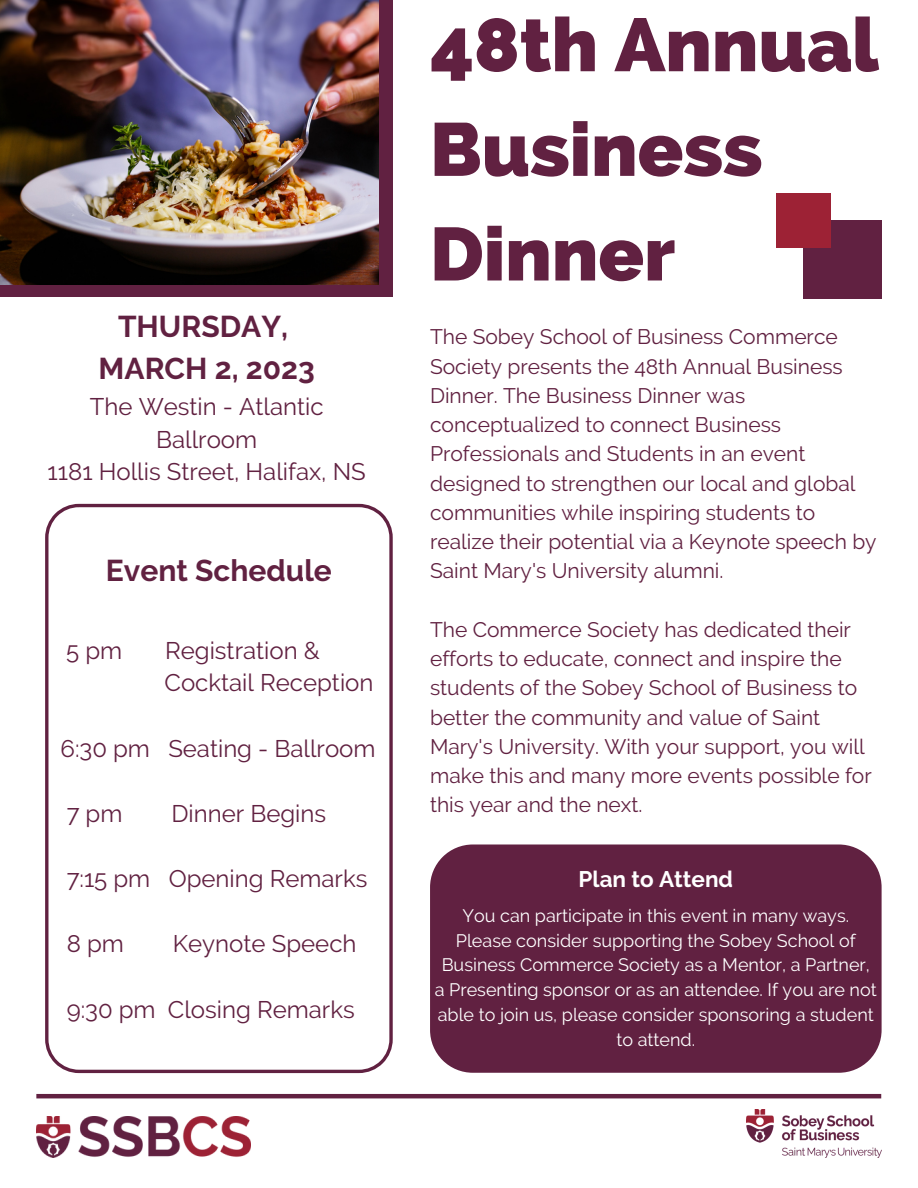
<style>
.page{position:relative;width:918px;height:1188px;background:#fff}
.page>*{position:absolute;margin:0;border:0;box-sizing:border-box;transform-origin:0 0}
.t1{font:800 75px/104.7px "Raleway";color:#612141}
.t2{font:700 30px/41.7px "Raleway";color:#612141;text-align:center}
.t3{font:24px/32.7px "Raleway";color:#612141;text-align:center}
.t4{font:700 22.5px "Raleway";color:#fff}
.t5{font:21px/29.2px "Raleway";color:#612141}
.t6{font:18px/24.8px "Raleway";color:#fff;text-align:center}
</style>
<div class="page">
<div style="left:0;top:0;width:393px;height:297px;background:#612141"></div>
<img style="left:0;top:0;width:379px;height:285px">
<hr style="left:36px;top:1094px;width:845px;height:4px;background:#612141">
<img style="left:746px;top:1110px;width:135px;height:48px">
<img style="left:36px;top:1117px;width:214px;height:40px">
<div style="left:803px;top:220px;width:79px;height:79px;background:#612141"></div>
<div style="left:776px;top:193px;width:54px;height:55px;background:#9d2235"></div>
<div style="left:430px;top:844px;width:452px;height:229px;background:#612141"></div>
<svg style="left:45px;top:504px;width:348px;height:569px"></svg>
<h2 class="t2" style="left:99px;top:306px;width:218px">THURSDAY,<br>MARCH 2, 2023</h2>
<p class="t3" style="left:48px;top:390px;width:320px">The Westin - Atlantic<br>Ballroom<br>1181 Hollis Street, Halifax, NS</p>
<h2 class="t2" style="left:106px;top:550px;width:227px">Event Schedule</h2>
<p class="t3" style="left:66px;top:634px;width:58px">5 pm</p>
<p class="t3" style="left:165px;top:634px;width:210px;text-align:left">Registration &amp;<br>Cocktail Reception</p>
<p class="t3" style="left:61px;top:732px;width:317px">6:30 pm Seating - Ballroom</p>
<p class="t3" style="left:67px;top:797px;width:57px">7 pm</p>
<p class="t3" style="left:171px;top:797px;width:156px">Dinner Begins</p>
<p class="t3" style="left:67px;top:862px;width:302px">7:15 pm Opening Remarks</p>
<p class="t3" style="left:67px;top:927px;width:59px">8 pm</p>
<p class="t3" style="left:173px;top:927px;width:185px">Keynote Speech</p>
<p class="t3" style="left:67px;top:993px;width:290px">9:30 pm Closing Remarks</p>
<h1 class="t1" style="left:430px;top:-8px;width:451px">48th Annual<br>Business<br>Dinner</h1>
<p class="t5" style="left:430px;top:322px;width:448px">The Sobey School of Business Commerce Society presents the 48th Annual Business Dinner. The Business Dinner was conceptualized to connect Business Professionals and Students in an event designed to strengthen our local and global communities while inspiring students to realize their potential via a Keynote speech by Saint Mary's University alumni.</p>
<p class="t5" style="left:430px;top:615px;width:443px">The Commerce Society has dedicated their efforts to educate, connect and inspire the students of the Sobey School of Business to better the community and value of Saint Mary's University. With your support, you will make this and many more events possible for this year and the next.</p>
<p class="t4" style="left:579px;top:866px;width:156px">Plan to Attend</p>
<p class="t6" style="left:435px;top:903px;width:444px">You can participate in this event in many ways.<br>Please consider supporting the Sobey School of Business Commerce Society as a Mentor, a Partner, a Presenting sponsor or as an attendee. If you are not able to join us, please consider sponsoring a student to attend.</p>
</div>
